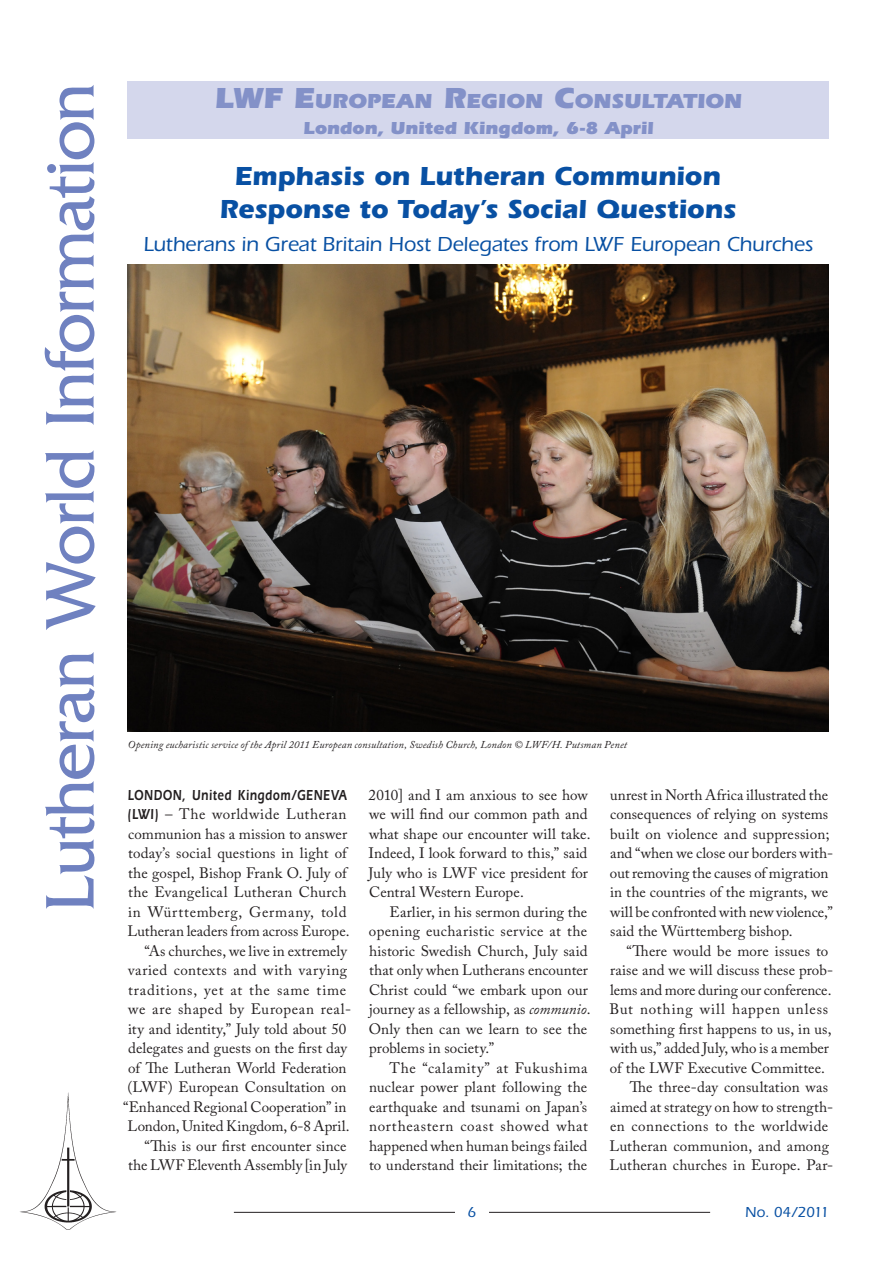
<style>
.page{position:relative;width:893px;height:1263px;background:#fff}
.page>*{position:absolute;margin:0;border:0;box-sizing:border-box;transform-origin:0 0}
.t1{font:72px "Friz Quadrata";letter-spacing:-.02em;color:#6f81c0}
.Heading_1_alt{font:700 27px/33px "Itc Eras";letter-spacing:-.005em;color:#0850a3;text-align:center}
.Heading_2_alt{font:500 21px "Itc Eras";letter-spacing:-.005em;color:#0850a3}
.Section_Head_1{font:900 21px "Itc Eras";letter-spacing:-.005em;color:#8391c8}
.Section_Head_2{font:900 18px "Itc Eras";letter-spacing:-.005em;color:#8391c8}
.Normal_first_byline{font:15px/19.5px "Adobe Caslon Pro";letter-spacing:.01em;color:#231f20}
.Normal_first_byline-2{font:15px "Adobe Caslon Pro";letter-spacing:.04em;color:#231f20}
.Normal_first_byline-3{font:15px "Adobe Caslon Pro";letter-spacing:.05em;color:#231f20}
.t2{font:500 15px "Itc Eras";letter-spacing:-.03em;color:#0850a3}
.Captions{font:italic 10.5px "Adobe Caslon Pro";letter-spacing:.015em;color:#231f20}
.s1{font-size:30px}
.s2{font-style:italic}
.s3{font-family:"Itc Eras";font-weight:600}
</style>
<div class="page">
<hr style="left:489px;top:1212px;width:221px;height:1px;background:#231f20">
<hr style="left:234px;top:1212px;width:221px;height:1px;background:#231f20">
<img style="left:20px;top:1092px;width:97px;height:138px">
<div style="left:128px;top:81px;width:701px;height:57px;background:#d4d7ec"></div>
<img style="left:128px;top:265px;width:701px;height:466px">
<h1 class="t1" style="left:30px;top:912px;width:830px;rotate:-90deg">Lutheran World Information</h1>
<p class="Section_Head_1" style="left:214px;top:89px;width:529px"><span class="s1">LWF E</span>UROPEAN <span class="s1">R</span>EGION <span class="s1">C</span>ONSULTATION</p>
<p class="Section_Head_2" style="left:303px;top:118px;width:352px">London, United Kingdom, 6-8 April</p>
<p class="Heading_1_alt" style="left:219px;top:160px;width:518px">Emphasis on Lutheran Communion<br>Response to Today’s Social Questions</p>
<p class="Heading_2_alt" style="left:143px;top:232px;width:671px">Lutherans in Great Britain Host Delegates from LWF European Churches</p>
<p class="Captions" style="left:128px;top:738px;width:501px">Opening eucharistic service of the April 2011 European consultation, Swedish Church, London © LWF/H. Putsman Penet</p>
<p class="Normal_first_byline" style="left:369px;top:785px;width:224px">2010] and I am anxious to see how we will find our common path and what shape our encounter will take.<br>Indeed, I look forward to this,” said<br>July who is LWF vice president for<br>Central Western Europe.</p>
<p class="Normal_first_byline" style="left:369px;top:902px;width:223px;text-indent:21px">Earlier, in his sermon during the opening eucharistic service at the historic Swedish Church, July said that only when Lutherans encounter<br>Christ could “we embark upon our journey as a fellowship, as <span class="s2">communio</span>.<br>Only then can we learn to see the problems in society.”</p>
<p class="Normal_first_byline" style="left:369px;top:1058px;width:220px;text-align:justify;text-indent:20px">The “calamity” at Fukushima nuclear power plant following the earthquake and tsunami on Japan’s northeastern coast showed what happened when human beings failed to understand their limitations; the</p>
<p class="Normal_first_byline" style="left:610px;top:785px;width:225px">unrest in North Africa illustrated the consequences of relying on systems built on violence and suppression; and “when we close our borders with&shy;out removing the causes of migration in the countries of the migrants, we will be confronted with new violence,” said the Württemberg bishop.</p>
<p class="Normal_first_byline" style="left:610px;top:941px;width:225px;text-indent:17px">“There would be more issues to raise and we will discuss these prob&shy;lems and more during our conference.<br>But nothing will happen unless something first happens to us, in us, with us,” added July, who is a member of the LWF Executive Committee.</p>
<p class="Normal_first_byline" style="left:609px;top:1077px;width:225px;text-indent:20px">The three-day consultation was aimed at strategy on how to strength&shy;en connections to the worldwide Lutheran communion, and among Lutheran churches in Europe. Par-</p>
<p class="Normal_first_byline" style="left:127px;top:785px;width:224px"><span class="s3">LONDON, United Kingdom/GENEVA (LWI)</span> – The worldwide Lutheran communion has a mission to answer today’s social questions in light of the gospel, Bishop Frank O. July of the Evangelical Lutheran Church in Württemberg, Germany, told Lutheran leaders from across Europe.</p>
<p class="Normal_first_byline" style="left:144px;top:941px;width:204px">“As churches, we live in extremely</p>
<p class="Normal_first_byline-2" style="left:128px;top:961px;width:221px">varied contexts and with varying</p>
<p class="Normal_first_byline-3" style="left:128px;top:981px;width:220px">traditions, yet at the same time</p>
<p class="Normal_first_byline-2" style="left:128px;top:1000px;width:225px">we are shaped by European real-</p>
<p class="Normal_first_byline" style="left:128px;top:1019px;width:220px">ity and identity,” July told about 50</p>
<p class="Normal_first_byline" style="left:128px;top:1038px;width:220px">delegates and guests on the first day</p>
<p class="Normal_first_byline" style="left:128px;top:1058px;width:220px">of The Lutheran World Federation</p>
<p class="Normal_first_byline" style="left:127px;top:1077px;width:221px">(LWF) European Consultation on</p>
<p class="Normal_first_byline" style="left:123px;top:1097px;width:225px">“Enhanced Regional Cooperation” in</p>
<p class="Normal_first_byline" style="left:128px;top:1116px;width:224px">London, United Kingdom, 6-8 April.</p>
<p class="Normal_first_byline" style="left:128px;top:1136px;width:220px;text-align:right">“This is our first encounter since the LWF Eleventh Assembly [in July</p>
<p class="t2" style="left:467px;top:1203px;width:10px">6</p>
<p class="t2" style="left:745px;top:1203px;width:85px">No. 04/2011</p>
</div>
